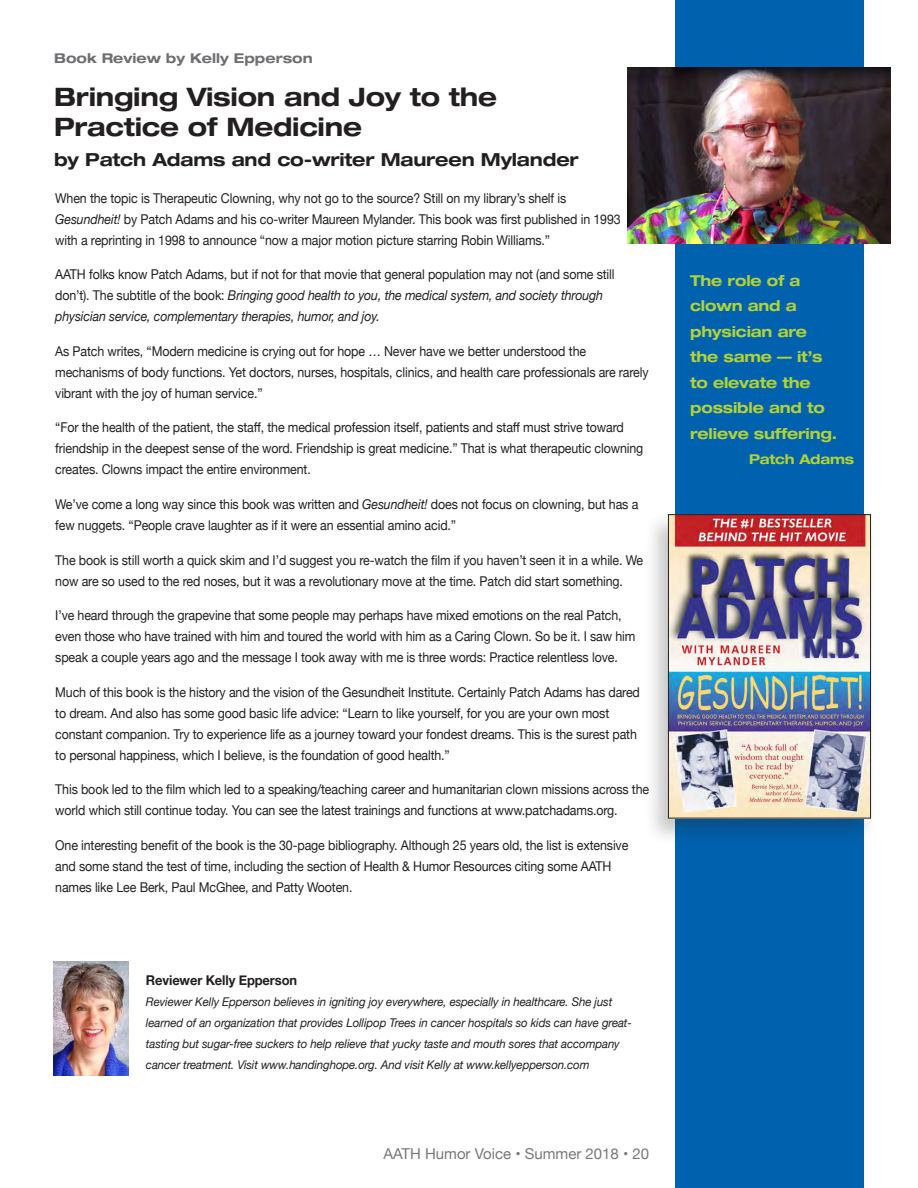
<style>
.page{position:relative;width:918px;height:1188px;background:#fff}
.page>*{position:absolute;margin:0;border:0;box-sizing:border-box;transform-origin:0 0}
.t1{font:700 expanded 25.5px/30px "Helvetica Neue";letter-spacing:-.01em;color:#231f20}
.t2{font:700 expanded 18px "Helvetica Neue";letter-spacing:-.01em;color:#231f20}
.t3{font:700 expanded 15px/25.5px "Helvetica Neue";letter-spacing:-.01em;color:#b3d235}
.t4{font:15px "Helvetica Neue";color:#77787b}
.t5{font:13.5px/21px "Helvetica Neue";letter-spacing:-.01em;color:#231f20;scale:.92 1}
.t6{font:700 expanded 13.5px "Helvetica Neue";color:#6d6e71}
.t7{font:700 13.5px "Helvetica Neue";letter-spacing:-.01em;color:#231f20;scale:.96 1}
.t8{font:700 expanded 13.5px "Helvetica Neue";letter-spacing:-.01em;color:#b3d235}
.t9{font:italic 12px/21px "Helvetica Neue";letter-spacing:-.01em;color:#231f20;scale:.96 1}
.s1{font-style:italic}
</style>
<div class="page">
<div style="left:675px;top:0;width:189px;height:1188px;background:#0062af"></div>
<img style="left:54px;top:962px;width:75px;height:114px">
<div style="left:644px;top:511px;width:233px;height:335px;background:#231f20;opacity:.25"></div>
<img style="left:670px;top:516px;width:199px;height:300px">
<div style="left:668px;top:514px;width:203px;height:304px;border:1px solid #231f20"></div>
<img style="left:627px;top:68px;width:264px;height:175px">
<p class="t6" style="left:54px;top:50px;width:260px">Book Review by Kelly Epperson</p>
<h1 class="t1" style="left:54px;top:82px;width:444px">Bringing Vision and Joy to the<br>Practice of Medicine</h1>
<h2 class="t2" style="left:54px;top:149px;width:526px">by Patch Adams and co-writer Maureen Mylander</h2>
<p class="t5" style="left:55px;top:188px;width:616px">When the topic is Therapeutic Clowning, why not go to the source? Still on my library’s shelf is<br><span class="s1">Gesundheit!</span> by Patch Adams and his co-writer Maureen Mylander. This book was first published in 1993 with a reprinting in 1998 to announce “now a major motion picture starring Robin Williams.”</p>
<p class="t5" style="left:55px;top:265px;width:610px">AATH folks know Patch Adams, but if not for that movie that general population may not (and some still don’t). The subtitle of the book: <span class="s1">Bringing good health to you, the medical system, and society through physician service, complementary therapies, humor, and joy.</span></p>
<p class="t5" style="left:55px;top:341px;width:647px">As Patch writes, “Modern medicine is crying out for hope … Never have we better understood the mechanisms of body functions. Yet doctors, nurses, hospitals, clinics, and health care professionals are rarely vibrant with the joy of human service.”</p>
<p class="t5" style="left:55px;top:418px;width:641px">“For the health of the patient, the staff, the medical profession itself, patients and staff must strive toward friendship in the deepest sense of the word. Friendship is great medicine.” That is what therapeutic clowning creates. Clowns impact the entire environment.</p>
<p class="t5" style="left:55px;top:494px;width:635px">We’ve come a long way since this book was written and <span class="s1">Gesundheit!</span> does not focus on clowning, but has a few nuggets. “People crave laughter as if it were an essential amino acid.”</p>
<p class="t5" style="left:55px;top:550px;width:641px">The book is still worth a quick skim and I’d suggest you re-watch the film if you haven’t seen it in a while. We now are so used to the red noses, but it was a revolutionary move at the time. Patch did start something.</p>
<p class="t5" style="left:55px;top:606px;width:632px">I’ve heard through the grapevine that some people may perhaps have mixed emotions on the real Patch, even those who have trained with him and toured the world with him as a Caring Clown. So be it. I saw him speak a couple years ago and the message I took away with me is three words: Practice relentless love.</p>
<p class="t5" style="left:55px;top:682px;width:637px">Much of this book is the history and the vision of the Gesundheit Institute. Certainly Patch Adams has dared to dream. And also has some good basic life advice: “Learn to like yourself, for you are your own most constant companion. Try to experience life as a journey toward your fondest dreams. This is the surest path to personal happiness, which I believe, is the foundation of good health.”</p>
<p class="t5" style="left:55px;top:780px;width:647px">This book led to the film which led to a speaking/teaching career and humanitarian clown missions across the world which still continue today. You can see the latest trainings and functions at www.patchadams.org.</p>
<p class="t5" style="left:55px;top:835px;width:624px">One interesting benefit of the book is the 30-page bibliography. Although 25 years old, the list is extensive and some stand the test of time, including the section of Health &amp; Humor Resources citing some AATH names like Lee Berk, Paul McGhee, and Patty Wooten.</p>
<p class="t7" style="left:146px;top:969px;width:159px">Reviewer Kelly Epperson</p>
<p class="t9" style="left:146px;top:992px;width:508px">Reviewer Kelly Epperson believes in igniting joy everywhere, especially in healthcare. She just learned of an organization that provides Lollipop Trees in cancer hospitals so kids can have great&shy;tasting but sugar-free suckers to help relieve that yucky taste and mouth sores that accompany cancer treatment. Visit www.handinghope.org. And visit Kelly at www.kellyepperson.com</p>
<p class="t4" style="left:383px;top:1143px;width:267px">AATH Humor Voice • Summer 2018 • 20</p>
<p class="t3" style="left:690px;top:267px;width:149px">The role of a clown and a physician are the same — it’s to elevate the possible and to relieve suffering.</p>
<p class="t8" style="left:749px;top:451px;width:107px">Patch Adams</p>
</div>
